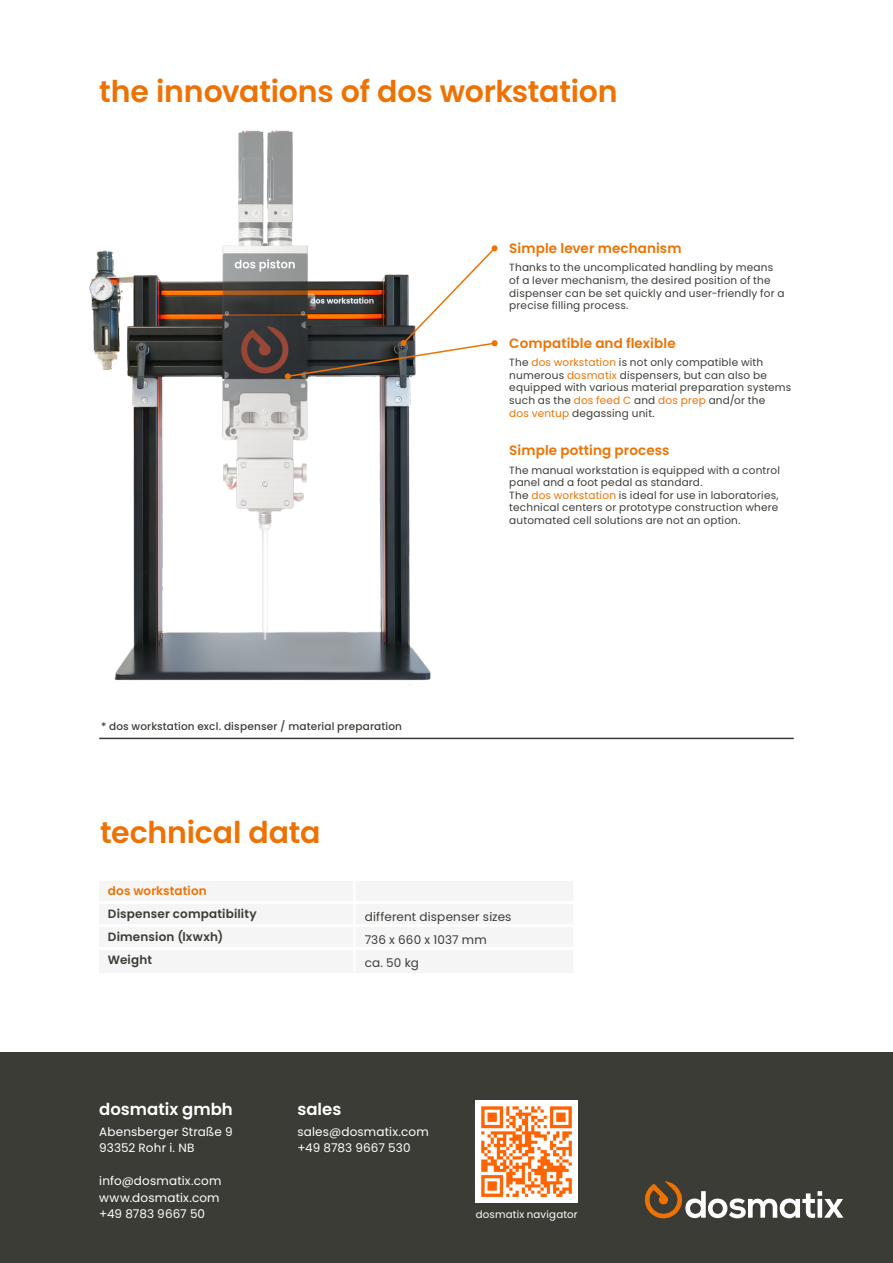
<style>
.page{position:relative;width:893px;height:1263px;background:#fff}
.page>*{position:absolute;margin:0;border:0;box-sizing:border-box;transform-origin:0 0}
.t1{font:600 30px "Poppins";letter-spacing:-.005em;color:#ee7203}
.t2{font:600 16.5px "Poppins";color:#fff}
.t3{font:600 13.5px "Poppins";letter-spacing:.01em;color:#ee7203}
.t4{font:12px/16.5px "Poppins";letter-spacing:.015em;color:#fff}
.t5{font:600 12px/23px "Poppins";letter-spacing:.015em;color:#3c3c37}
.t6{font:12px/23px "Poppins";letter-spacing:.01em;color:#3c3c37}
.t7{font:600 12px "Poppins";letter-spacing:.01em;color:#ee7203}
.t8{font:10.5px/12.6px "Poppins";letter-spacing:.02em;color:#3c3c37}
.t9{font:500 10.5px "Poppins";letter-spacing:.015em;color:#3c3c37}
.t10{font:10.2px "Poppins";letter-spacing:.02em;color:#fff}
.s1{color:#ee7203}
</style>
<div class="page">
<div style="left:0;top:1052px;width:893px;height:211px;background:#3c3c37"></div>
<svg style="left:645px;top:1181px;width:198px;height:38px"></svg>
<img style="left:89px;top:130px;width:346px;height:551px">
<div style="left:99px;top:881px;width:475px;height:92px;background:#f5f5f5"></div>
<hr style="left:94px;top:924px;width:480px;height:3px;background:#fff">
<hr style="left:94px;top:901px;width:480px;height:3px;background:#fff">
<hr style="left:94px;top:947px;width:480px;height:3px;background:#fff">
<hr style="left:353px;top:880px;width:2px;height:91px;background:#fff">
<hr style="left:573px;top:880px;width:2px;height:91px;background:#fff">
<hr style="left:99px;top:738px;width:695px;height:1px;background:#3c3c37">
<svg style="left:285px;top:245px;width:213px;height:134px"></svg>
<img style="left:476px;top:1100px;width:102px;height:102px">
<h1 class="t1" style="left:99px;top:74px;width:520px">the innovations of dos workstation</h1>
<p class="t9" style="left:101px;top:720px;width:302px">* dos workstation excl. dispenser / material preparation</p>
<h1 class="t1" style="left:100px;top:815px;width:222px">technical data</h1>
<p class="t3" style="left:509px;top:240px;width:174px">Simple lever mechanism</p>
<p class="t8" style="left:509px;top:261px;width:277px">Thanks to the uncomplicated handling by means of a lever mechanism, the desired position of the dispenser can be set quickly and user-friendly for a precise filling process.</p>
<p class="t3" style="left:509px;top:335px;width:168px">Compatible and flexible</p>
<p class="t8" style="left:509px;top:356px;width:284px">The <span class="s1">dos workstation</span> is not only compatible with numerous <span class="s1">dosmatix</span> dispensers, but can also be equipped with various material preparation systems such as the <span class="s1">dos feed C</span> and <span class="s1">dos prep</span> and/or the<br><span class="s1">dos ventup</span> degassing unit.</p>
<p class="t3" style="left:509px;top:442px;width:162px">Simple potting process</p>
<p class="t8" style="left:509px;top:464px;width:272px">The manual workstation is equipped with a control panel and a foot pedal as standard.<br>The <span class="s1">dos workstation</span> is ideal for use in laboratories, technical centers or prototype construction where automated cell solutions are not an option.</p>
<p class="t7" style="left:108px;top:884px;width:100px">dos workstation</p>
<p class="t5" style="left:108px;top:902px;width:150px">Dispenser compatibility<br>Dimension (lxwxh)<br>Weight</p>
<p class="t6" style="left:365px;top:905px;width:148px">different dispenser sizes<br>736 x 660 x 1037 mm<br>ca. 50 kg</p>
<h2 class="t2" style="left:99px;top:1099px;width:135px">dosmatix gmbh</h2>
<p class="t4" style="left:99px;top:1123px;width:135px">Abensberger Straße 9<br>93352 Rohr i. NB</p>
<p class="t4" style="left:99px;top:1173px;width:124px">info@dosmatix.com www.dosmatix.com +49 8783 9667 50</p>
<h2 class="t2" style="left:297px;top:1099px;width:45px">sales</h2>
<p class="t4" style="left:297px;top:1123px;width:133px">sales@dosmatix.com +49 8783 9667 530</p>
<p class="t10" style="left:476px;top:1209px;width:104px">dosmatix navigator</p>
</div>
